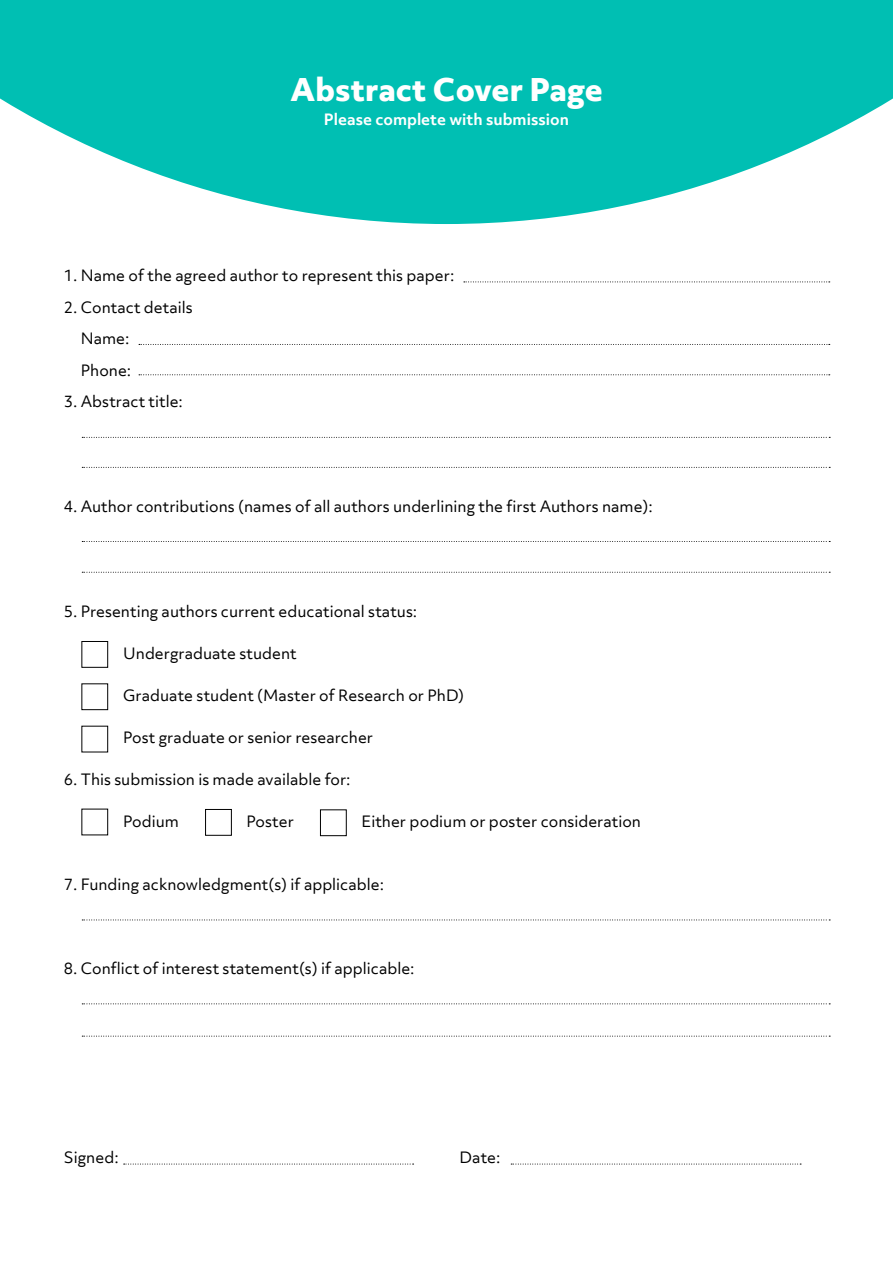
<style>
.page{position:relative;width:893px;height:1263px;background:#fff}
.page>*{position:absolute;margin:0;border:0;box-sizing:border-box;transform-origin:0 0}
.t1{font:800 30px "Objektiv Mk 3";color:#fff}
.t2{font:15px/31.5px "Objektiv Mk 3";color:#000}
.t3{font:700 15px "Objektiv Mk 3";color:#fff}
</style>
<div class="page">
<svg style="left:0;top:0;width:893px;height:224px;fill:#00bfb3"></svg>
<svg style="left:82px;top:437px;width:748px;height:1px"></svg>
<svg style="left:82px;top:467px;width:748px;height:1px"></svg>
<svg style="left:82px;top:541px;width:748px;height:1px"></svg>
<svg style="left:82px;top:572px;width:748px;height:1px"></svg>
<svg style="left:82px;top:919px;width:748px;height:1px"></svg>
<svg style="left:82px;top:1003px;width:748px;height:1px"></svg>
<svg style="left:82px;top:1036px;width:748px;height:1px"></svg>
<div style="left:81px;top:641px;width:27px;height:27px;border:1px solid #000"></div>
<div style="left:205px;top:809px;width:27px;height:27px;border:1px solid #000"></div>
<div style="left:320px;top:809px;width:27px;height:27px;border:1px solid #000"></div>
<div style="left:81px;top:683px;width:27px;height:27px;border:1px solid #000"></div>
<svg style="left:124px;top:1164px;width:290px;height:1px"></svg>
<svg style="left:511px;top:1164px;width:290px;height:1px"></svg>
<svg style="left:464px;top:282px;width:366px;height:1px"></svg>
<svg style="left:139px;top:344px;width:691px;height:1px"></svg>
<svg style="left:139px;top:374px;width:691px;height:1px"></svg>
<h1 class="t1" style="left:290px;top:68px;width:314px">Abstract Cover Page</h1>
<p class="t3" style="left:324px;top:109px;width:246px">Please complete with submission</p>
<p class="t2" style="left:64px;top:260px;width:392px">1. Name of the agreed author to represent this paper:</p>
<p class="t2" style="left:81px;top:291px;width:113px;text-indent:-17px">2. Contact details<br>Name:<br>Phone:</p>
<p class="t2" style="left:64px;top:386px;width:121px">3. Abstract title:</p>
<p class="t2" style="left:64px;top:491px;width:591px">4. Author contributions (names of all authors underlining the first Authors name):</p>
<p class="t2" style="left:64px;top:596px;width:355px">5. Presenting authors current educational status:</p>
<p class="t2" style="left:123px;top:638px;width:175px">Undergraduate student</p>
<p class="t2" style="left:123px;top:680px;width:342px">Graduate student (Master of Research or PhD)</p>
<p class="t2" style="left:123px;top:722px;width:251px">Post graduate or senior researcher</p>
<p class="t2" style="left:64px;top:764px;width:288px">6. This submission is made available for:</p>
<p class="t2" style="left:123px;top:806px;width:57px">Podium</p>
<p class="t2" style="left:247px;top:806px;width:49px">Poster</p>
<p class="t2" style="left:361px;top:806px;width:281px">Either podium or poster consideration</p>
<p class="t2" style="left:64px;top:869px;width:322px">7. Funding acknowledgment(s) if applicable:</p>
<p class="t2" style="left:64px;top:953px;width:352px">8. Conflict of interest statement(s) if applicable:</p>
<p class="t2" style="left:64px;top:1142px;width:56px">Signed:</p>
<p class="t2" style="left:460px;top:1142px;width:42px">Date:</p>
</div>
